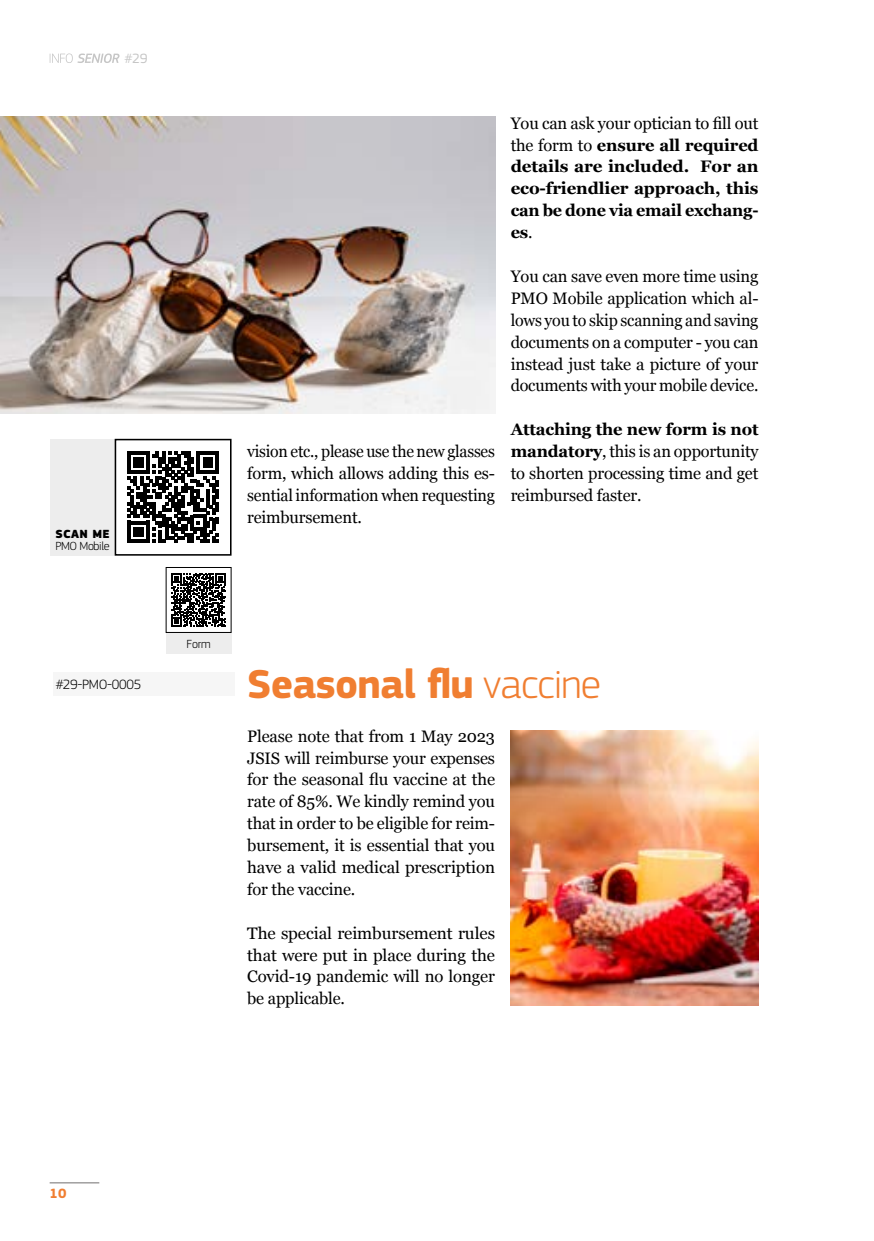
<style>
.page{position:relative;width:874px;height:1241px;background:#fff}
.page>*{position:absolute;margin:0;border:0;box-sizing:border-box;transform-origin:0 0}
.IS-M-TITRE_BLUE__NO_UNDERLINE{font:700 42px "EC Square Sans Pro";letter-spacing:-.02em;color:#f07e31}
.IS-M-Body{font:16.62px/21.9px "Georgia";letter-spacing:-.01em;color:#000;text-align:justify}
.IS-M-Body-2{font:700 16.62px/21.9px "Georgia";letter-spacing:-.01em;color:#000;text-align:justify}
.IS-M-Body-3{font:16.62px/21.9px "Georgia";letter-spacing:-.01em;color:#000;text-align:justify;scale:.95 1}
.t1{font:300 14px "EC Square Sans Pro";letter-spacing:-.02em;color:#000}
.t2{font:14px "EC Square Sans Pro";color:#c6c6c6}
.t3{font:700 14px "EC Square Sans Pro";color:#f07e31}
.t4{font:300 12.25px "EC Square Sans Pro";letter-spacing:-.03em;color:#000}
.t5{font:900 12.25px "EC Square Sans Pro Extra";letter-spacing:.03em;color:#000}
.s1{font-weight:400}
.s2{font-weight:700}
.s3{font-weight:300}
</style>
<div class="page">
<hr style="left:50px;top:1182px;width:49px;height:1px;background:#706f6f">
<svg style="left:50px;top:53px;width:69px;height:10px"></svg>
<div style="left:53px;top:672px;width:182px;height:24px;background:#f6f6f6"></div>
<img style="left:0;top:116px;width:495px;height:297px">
<img style="left:510px;top:730px;width:248px;height:275px">
<div style="left:166px;top:632px;width:65px;height:22px;background:#ededed"></div>
<svg style="left:171px;top:573px;width:54px;height:54px"></svg>
<div style="left:50px;top:439px;width:65px;height:116px;background:#ededed"></div>
<svg style="left:127px;top:451px;width:92px;height:92px"></svg>
<div style="left:115px;top:439px;width:116px;height:116px;border:2px solid #000"></div>
<p class="t2" style="left:124px;top:50px;width:25px">#29</p>
<p class="t5" style="left:55px;top:526px;width:56px">SCAN ME</p>
<p class="t4" style="left:55px;top:538px;width:56px">PMO Mobile</p>
<p class="t1" style="left:56px;top:676px;width:87px">#29-PMO-0005</p>
<p class="IS-M-Body-3" style="left:247px;top:439px;width:262px">vision etc., please use the new glasses form, which allows adding this es&shy;sential information when requesting reimbursement.</p>
<p class="IS-M-Body-2" style="left:510px;top:111px;width:249px"><span class="s1">You can ask your optician to fill out the form to</span> ensure all required details are included. For an eco-friendlier approach, this can be done via email exchang&shy;es<span class="s1">.</span></p>
<p class="IS-M-Body" style="left:510px;top:264px;width:249px">You can save even more time using PMO Mobile application which al&shy;lows you to skip scanning and saving documents on a computer - you can instead just take a picture of your documents with your mobile device.</p>
<p class="IS-M-Body" style="left:510px;top:418px;width:249px"><span class="s2">Attaching the new form is not mandatory</span>, this is an opportunity to shorten processing time and get reimbursed faster.</p>
<p class="t4" style="left:186px;top:636px;width:26px">Form</p>
<h1 class="IS-M-TITRE_BLUE__NO_UNDERLINE" style="left:247px;top:658px;width:355px">Seasonal flu <span class="s3">vaccine</span></h1>
<p class="IS-M-Body" style="left:247px;top:724px;width:249px">Please note that from 1 May 2023<br>JSIS will reimburse your expenses for the seasonal flu vaccine at the rate of 85%. We kindly remind you that in order to be eligible for reim&shy;bursement, it is essential that you have a valid medical prescription for the vaccine.</p>
<p class="IS-M-Body" style="left:247px;top:921px;width:249px">The special reimbursement rules that were put in place during the Covid-19 pandemic will no longer be applicable.</p>
<p class="t3" style="left:50px;top:1184px;width:18px">10</p>
</div>
